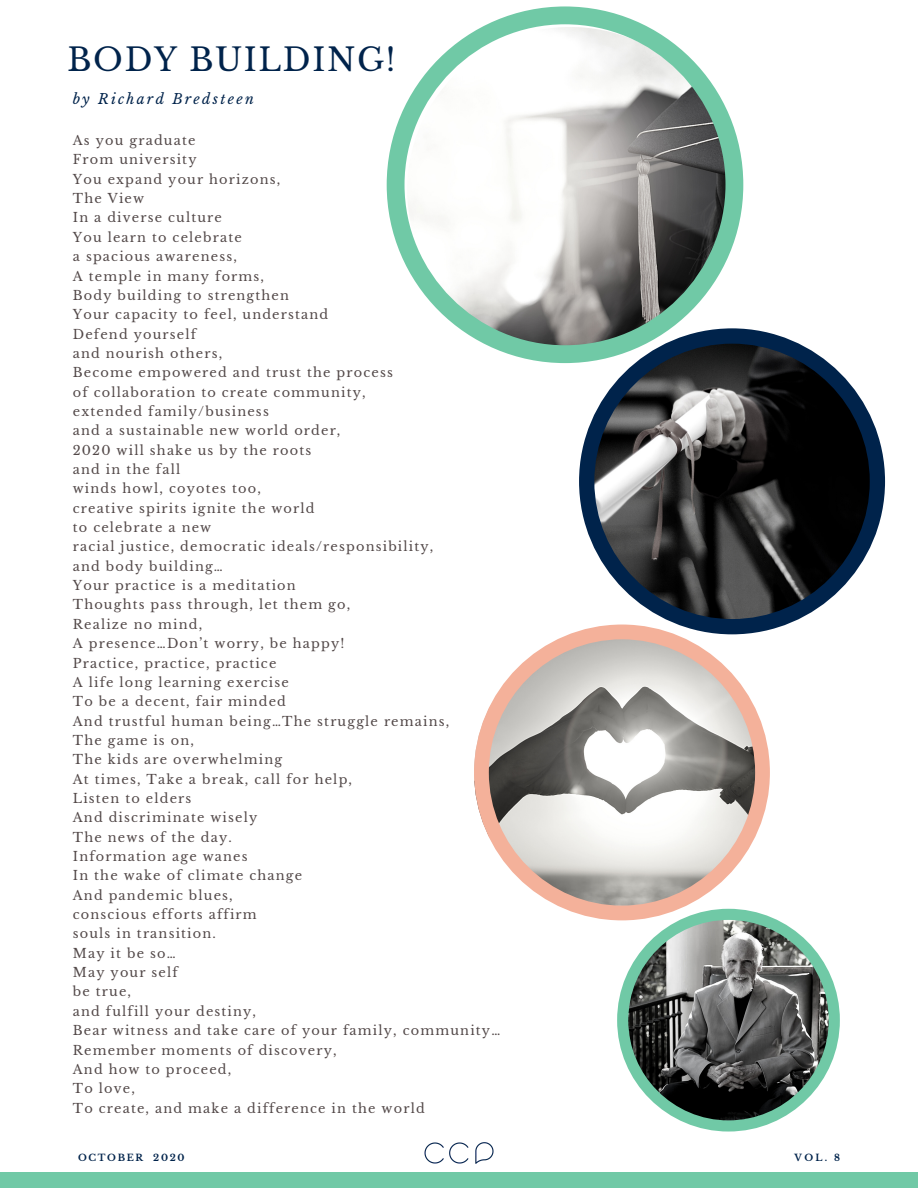
<style>
.page{position:relative;width:918px;height:1188px;background:#fff}
.page>*{position:absolute;margin:0;border:0;box-sizing:border-box;transform-origin:0 0}
.t1{font:31.5px "Libre Baskerville";letter-spacing:.05em;color:#00234b}
.t2{font:italic 13.95px "Libre Baskerville";letter-spacing:.16em;color:#00234b}
.t3{font:12.9px/19.4px "Libre Baskerville";letter-spacing:.09em;color:#524848}
.t4{font:700 9.3px "Libre Baskerville";letter-spacing:.18em;color:#00234b}
</style>
<div class="page">
<img style="left:424px;top:1142px;width:70px;height:22px">
<svg style="left:387px;top:6px;width:356px;height:357px"></svg>
<svg style="left:579px;top:328px;width:306px;height:302px"></svg>
<svg style="left:474px;top:625px;width:296px;height:295px"></svg>
<svg style="left:617px;top:909px;width:223px;height:223px"></svg>
<div style="left:450px;top:1172px;width:468px;height:16px;background:#70c9a6"></div>
<div style="left:0;top:1172px;width:459px;height:16px;background:#70c9a6"></div>
<p class="t1" style="left:68px;top:40px;width:330px">BODY BUILDING!</p>
<p class="t2" style="left:73px;top:91px;width:182px">by Richard Bredsteen</p>
<p class="t3" style="left:73px;top:131px;width:124px">As you graduate</p>
<p class="t3" style="left:73px;top:150px;width:125px">From university</p>
<p class="t3" style="left:73px;top:170px;width:209px">You expand your horizons,</p>
<p class="t3" style="left:73px;top:189px;width:73px">The View</p>
<p class="t3" style="left:73px;top:208px;width:151px">In a diverse culture</p>
<p class="t3" style="left:73px;top:228px;width:171px">You learn to celebrate</p>
<p class="t3" style="left:73px;top:247px;width:166px">a spacious awareness,</p>
<p class="t3" style="left:73px;top:266px;width:193px">A temple in many forms,</p>
<p class="t3" style="left:73px;top:286px;width:218px">Body building to strengthen</p>
<p class="t3" style="left:73px;top:305px;width:257px">Your capacity to feel, understand</p>
<p class="t3" style="left:73px;top:324px;width:125px">Defend yourself</p>
<p class="t3" style="left:73px;top:344px;width:151px">and nourish others,</p>
<p class="t3" style="left:73px;top:363px;width:322px">Become empowered and trust the process</p>
<p class="t3" style="left:73px;top:382px;width:294px">of collaboration to create community,</p>
<p class="t3" style="left:73px;top:402px;width:198px">extended family/business</p>
<p class="t3" style="left:73px;top:421px;width:269px">and a sustainable new world order,</p>
<p class="t3" style="left:73px;top:440px;width:240px">2020 will shake us by the roots</p>
<p class="t3" style="left:73px;top:460px;width:109px">and in the fall</p>
<p class="t3" style="left:73px;top:479px;width:190px">winds howl, coyotes too,</p>
<p class="t3" style="left:73px;top:499px;width:243px">creative spirits ignite the world</p>
<p class="t3" style="left:73px;top:518px;width:140px">to celebrate a new</p>
<p class="t3" style="left:73px;top:537px;width:362px">racial justice, democratic ideals/responsibility,</p>
<p class="t3" style="left:73px;top:557px;width:152px">and body building…</p>
<p class="t3" style="left:73px;top:576px;width:224px">Your practice is a meditation</p>
<p class="t3" style="left:73px;top:595px;width:279px">Thoughts pass through, let them go,</p>
<p class="t3" style="left:73px;top:615px;width:131px">Realize no mind,</p>
<p class="t3" style="left:73px;top:634px;width:273px">A presence…Don’t worry, be happy!</p>
<p class="t3" style="left:73px;top:653px;width:205px">Practice, practice, practice</p>
<p class="t3" style="left:73px;top:673px;width:217px">A life long learning exercise</p>
<p class="t3" style="left:73px;top:692px;width:215px">To be a decent, fair minded</p>
<p class="t3" style="left:73px;top:711px;width:378px">And trustful human being…The struggle remains,</p>
<p class="t3" style="left:73px;top:731px;width:123px">The game is on,</p>
<p class="t3" style="left:73px;top:750px;width:211px">The kids are overwhelming</p>
<p class="t3" style="left:73px;top:769px;width:281px">At times, Take a break, call for help,</p>
<p class="t3" style="left:73px;top:789px;width:120px">Listen to elders</p>
<p class="t3" style="left:73px;top:808px;width:186px">And discriminate wisely</p>
<p class="t3" style="left:73px;top:827px;width:161px">The news of the day.</p>
<p class="t3" style="left:73px;top:847px;width:176px">Information age wanes</p>
<p class="t3" style="left:73px;top:866px;width:231px">In the wake of climate change</p>
<p class="t3" style="left:73px;top:886px;width:161px">And pandemic blues,</p>
<p class="t3" style="left:73px;top:905px;width:185px">conscious efforts affirm</p>
<p class="t3" style="left:73px;top:924px;width:145px">souls in transition.</p>
<p class="t3" style="left:73px;top:944px;width:104px">May it be so…</p>
<p class="t3" style="left:73px;top:963px;width:107px">May your self</p>
<p class="t3" style="left:73px;top:982px;width:60px">be true,</p>
<p class="t3" style="left:73px;top:1002px;width:185px">and fulfill your destiny,</p>
<p class="t3" style="left:73px;top:1021px;width:429px">Bear witness and take care of your family, community…<br>Remember moments of discovery,</p>
<p class="t3" style="left:73px;top:1060px;width:160px">And how to proceed,</p>
<p class="t3" style="left:73px;top:1079px;width:64px">To love,</p>
<p class="t3" style="left:73px;top:1098px;width:353px">To create, and make a difference in the world</p>
<p class="t4" style="left:78px;top:1152px;width:108px">OCTOBER 2020</p>
<p class="t4" style="left:795px;top:1152px;width:47px">VOL. 8</p>
</div>
